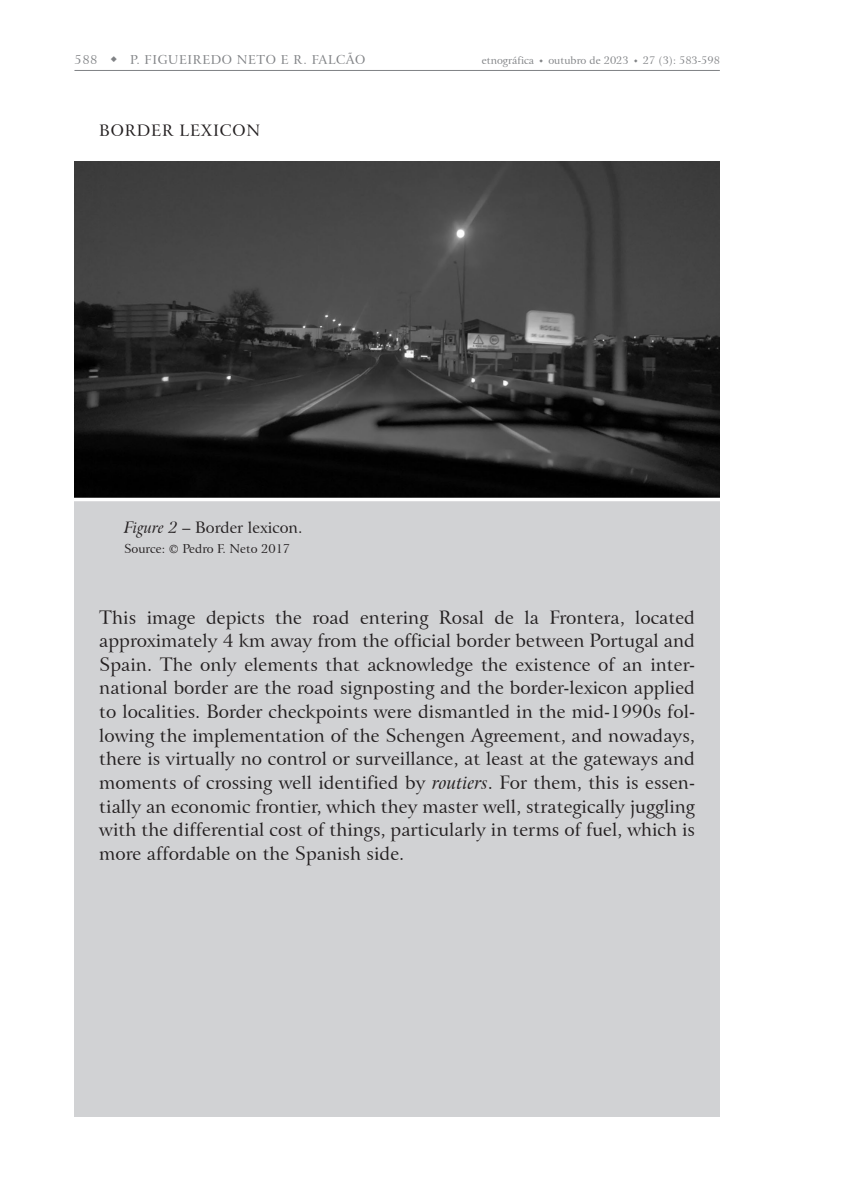
<style>
.page{position:relative;width:844px;height:1191px;background:#fff}
.page>*{position:absolute;margin:0;border:0;box-sizing:border-box;transform-origin:0 0}
.Texto_04{font:18.38px/23.6px "Arrus BT";color:#231f20;text-align:justify}
.Legendas_1_linha{font:15.75px "Arrus BT";color:#231f20}
.Subcapitulo{font:15.75px "Arrus BT";letter-spacing:.05em;color:#231f20}
.t1{font:12.25px "Arrus BT";letter-spacing:.05em;color:#808285}
.Legendas_1_linha-2{font:12.25px "Arrus BT";color:#231f20}
.t2{font:10.5px "Arrus BT";color:#808285}
.s1{font-style:italic}
</style>
<div class="page">
<hr style="left:74px;top:70px;width:645px;height:1px;background:#808285">
<div style="left:74px;top:204px;width:645px;height:912px;background:#d1d2d4"></div>
<img style="left:74px;top:161px;width:645px;height:337px">
<hr style="left:50px;top:498px;width:694px;height:3px;background:#fff">
<p class="t1" style="left:74px;top:52px;width:292px">588 ◆ P. FIGUEIREDO NETO E R. FALCÃO</p>
<p class="t2" style="left:481px;top:54px;width:54px">etnográfica</p>
<p class="t2" style="left:539px;top:54px;width:91px">◆ outubro de 2023</p>
<p class="t2" style="left:633px;top:54px;width:87px">◆ 27 (3): 583-598</p>
<p class="Subcapitulo" style="left:99px;top:121px;width:162px">BORDER LEXICON</p>
<p class="Legendas_1_linha" style="left:124px;top:518px;width:180px"><span class="s1">Figure 2</span> – Border lexicon.</p>
<p class="Legendas_1_linha-2" style="left:124px;top:541px;width:167px">Source: © Pedro F. Neto 2017</p>
<p class="Texto_04" style="left:99px;top:605px;width:597px">This image depicts the road entering Rosal de la Frontera, located approximately 4 km away from the official border between Portugal and Spain. The only elements that acknowledge the existence of an inter&shy;national border are the road signposting and the border-lexicon applied to localities. Border checkpoints were dismantled in the mid-1990s fol&shy;lowing the implementation of the Schengen Agreement, and nowadays, there is virtually no control or surveillance, at least at the gateways and moments of crossing well identified by <span class="s1">routiers</span>. For them, this is essen&shy;tially an economic frontier, which they master well, strategically juggling with the differential cost of things, particularly in terms of fuel, which is more affordable on the Spanish side.</p>
</div>
